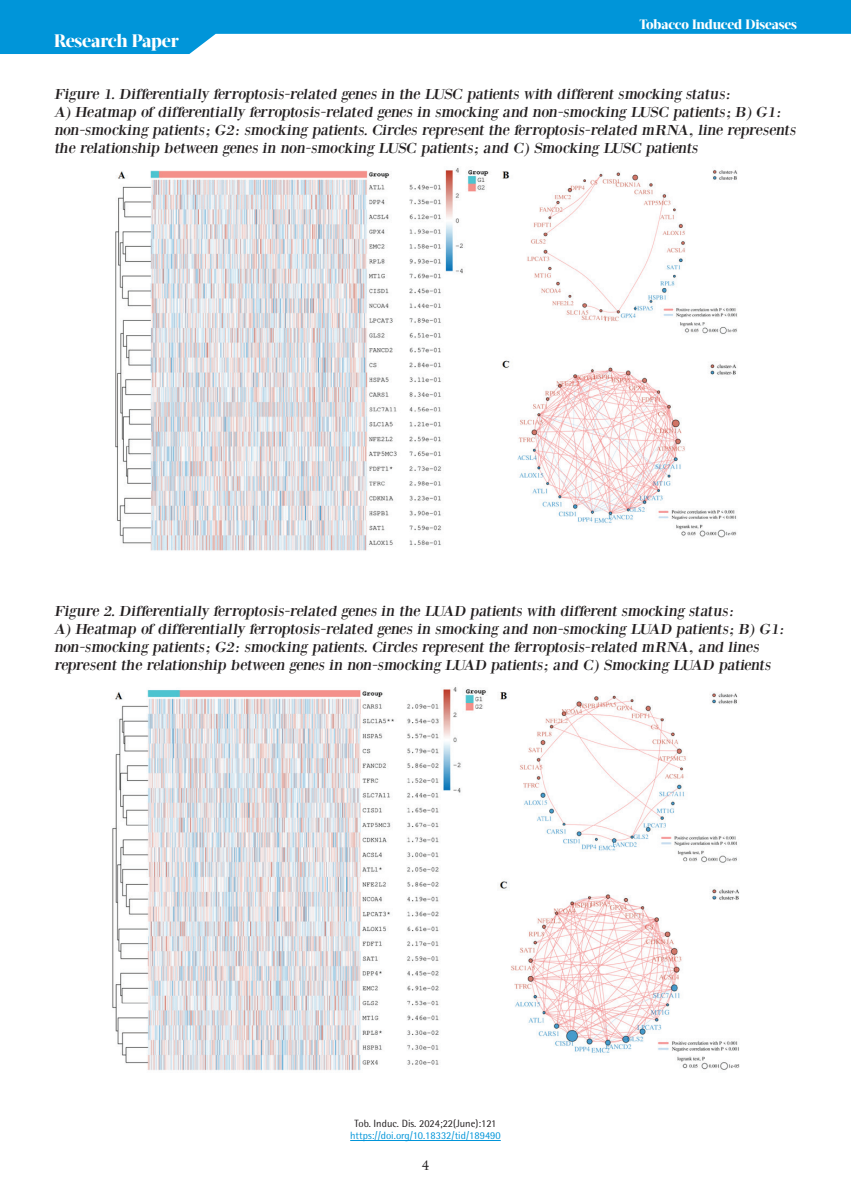
<style>
.page{position:relative;width:851px;height:1191px;background:#fff}
.page>*{position:absolute;margin:0;border:0;box-sizing:border-box;transform-origin:0 0}
.t1{font:800 18px "Acta Display W04";letter-spacing:-.01em;color:#fff}
.t2{font:15px/18px "Bodoni XT";letter-spacing:-.08em;color:#231f20;scale:1.1 1}
.t3{font:15px "PF Bodoni Text";color:#231f20}
.t4{font:800 13.5px "Acta Display W04";letter-spacing:-.01em;color:#fff}
.t5{font:10.5px "Rotis Semi Sans Hel";color:#0095d9}
.t6{font:10.5px "Rotis Semi Sans Hel";color:#231f20}
</style>
<div class="page">
<svg style="left:0;top:0;width:850px;height:54px;fill:#0095d9"></svg>
<hr style="left:350px;top:1140px;width:150px;height:1px;background:#0095d9">
<img style="left:115px;top:167px;width:623px;height:384px">
<img style="left:112px;top:687px;width:628px;height:384px">
<p class="t1" style="left:54px;top:30px;width:126px">Research Paper</p>
<p class="t4" style="left:639px;top:17px;width:159px">Tobacco Induced Diseases</p>
<p class="t2" style="left:54px;top:85px;width:678px">Figure 1. Differentially ferroptosis-related genes in the LUSC patients with different smocking status:<br>A) Heatmap of differentially ferroptosis-related genes in smocking and non-smocking LUSC patients; B) G1: non-smocking patients; G2: smocking patients. Circles represent the ferroptosis-related mRNA, line represents the relationship between genes in non-smocking LUSC patients; and C) Smocking LUSC patients</p>
<p class="t2" style="left:54px;top:602px;width:667px">Figure 2. Differentially ferroptosis-related genes in the LUAD patients with different smocking status:<br>A) Heatmap of differentially ferroptosis-related genes in smocking and non-smocking LUAD patients; B) G1: non-smocking patients; G2: smocking patients. Circles represent the ferroptosis-related mRNA, and lines represent the relationship between genes in non-smocking LUAD patients; and C) Smocking LUAD patients</p>
<p class="t6" style="left:354px;top:1116px;width:143px">Tob. Induc. Dis. 2024;22(June):121</p>
<p class="t5" style="left:350px;top:1129px;width:152px">https://doi.org/10.18332/tid/189490</p>
<p class="t3" style="left:421px;top:1156px;width:9px">4</p>
</div>
